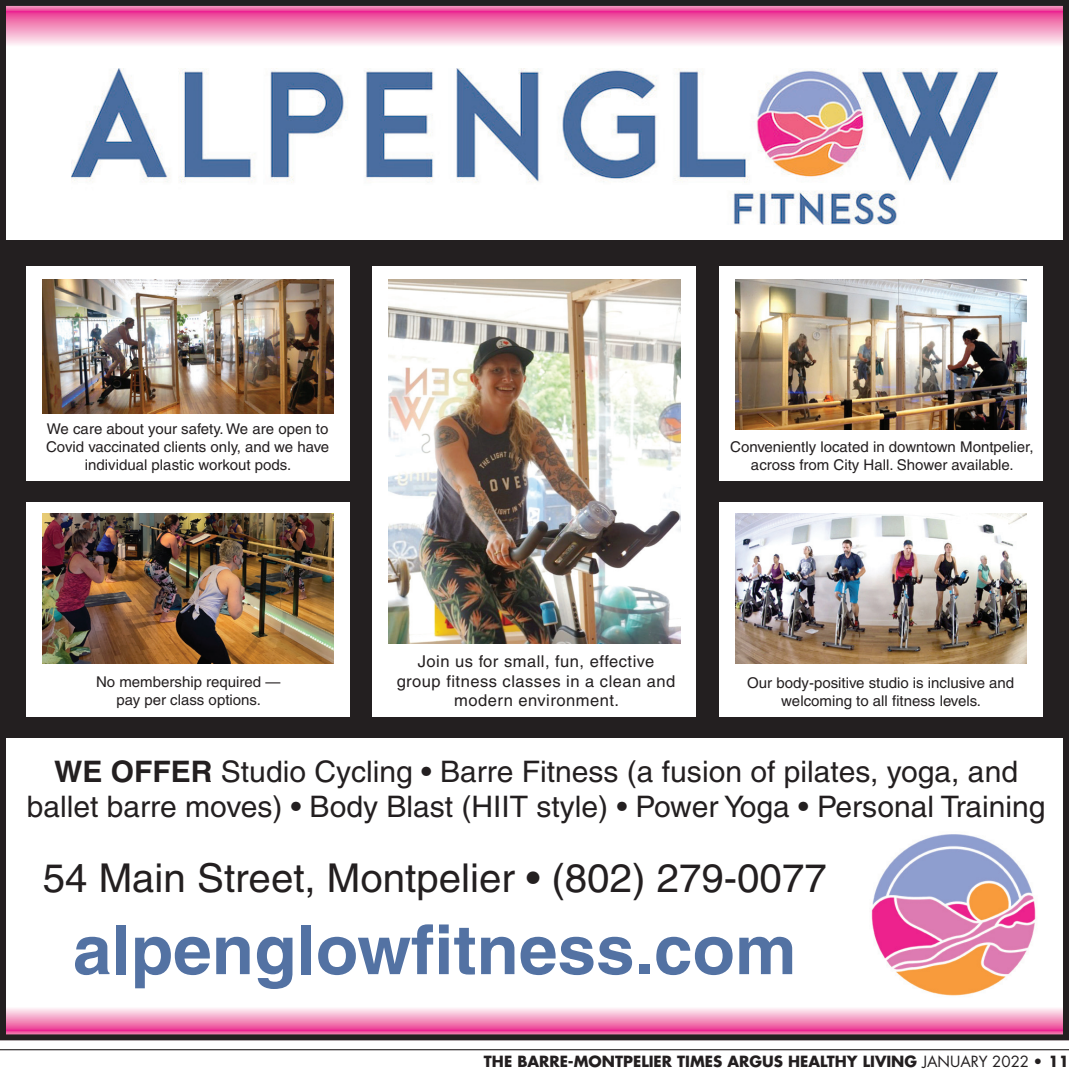
<style>
.page{position:relative;width:1069px;height:1069px;background:#fff}
.page>*{position:absolute;margin:0;border:0;box-sizing:border-box;transform-origin:0 0}
.t1{font:700 68.4px "Helvetica";color:#5372a3}
.t2{font:39.75px "Helvetica";color:#231f20}
.t3{font:29.55px/35.5px "Helvetica";color:#231f20;text-align:center}
.t4{font:16.35px/19.5px "Helvetica";letter-spacing:.03em;color:#231f20;text-align:center}
.t5{font:700 15px "Futura";color:#231f20}
.t6{font:14.85px/17.7px "Helvetica";color:#231f20;text-align:center}
.s1{font-weight:700}
.s2{font-weight:400}
</style>
<div class="page">
<hr style="left:0;top:1048px;width:1068px;height:1px;background:#231f20">
<svg style="left:7px;top:1008px;width:1054px;height:25px"></svg>
<svg style="left:7px;top:7px;width:1054px;height:38px"></svg>
<div style="left:0;top:241px;width:1068px;height:496px;background:#231f20"></div>
<div style="left:0;top:0;width:1068px;height:1040px;border:6px solid #231f20"></div>
<img style="left:71px;top:69px;width:926px;height:155px">
<img style="left:871px;top:834px;width:165px;height:162px">
<div style="left:373px;top:266px;width:323px;height:450px;background:#fff"></div>
<img style="left:389px;top:279px;width:290px;height:364px">
<div style="left:27px;top:502px;width:323px;height:214px;background:#fff"></div>
<div style="left:27px;top:266px;width:323px;height:214px;background:#fff"></div>
<div style="left:719px;top:266px;width:322px;height:214px;background:#fff"></div>
<div style="left:719px;top:502px;width:323px;height:214px;background:#fff"></div>
<img style="left:735px;top:513px;width:290px;height:150px">
<img style="left:43px;top:279px;width:291px;height:134px">
<img style="left:735px;top:279px;width:290px;height:150px">
<img style="left:43px;top:513px;width:291px;height:150px">
<p class="t6" style="left:46px;top:420px;width:285px">We care about your safety. We are open to<br>Covid vaccinated clients only, and we have individual plastic workout pods.</p>
<p class="t6" style="left:730px;top:438px;width:305px">Conveniently located in downtown Montpelier, across from City Hall. Shower available.</p>
<p class="t6" style="left:96px;top:672px;width:186px">No membership required — pay per class options.</p>
<p class="t4" style="left:396px;top:651px;width:280px">Join us for small, fun, effective group fitness classes in a clean and modern environment.</p>
<p class="t6" style="left:747px;top:674px;width:268px">Our body-positive studio is inclusive and welcoming to all fitness levels.</p>
<h3 class="t3" style="left:27px;top:753px;width:1019px"><span class="s1">WE OFFER</span> Studio Cycling • Barre Fitness (a fusion of pilates, yoga, and ballet barre moves) • Body Blast (HIIT style) • Power Yoga • Personal Training</h3>
<h2 class="t2" style="left:43px;top:854px;width:785px">54 Main Street, Montpelier • (802) 279-0077</h2>
<h1 class="t1" style="left:73px;top:908px;width:725px">alpenglowfitness.com</h1>
<p class="t5" style="left:484px;top:1051px;width:586px">THE BARRE-MONTPELIER TIMES ARGUS HEALTHY LIVING <span class="s2">JANUARY 2022</span> • 11</p>
</div>
